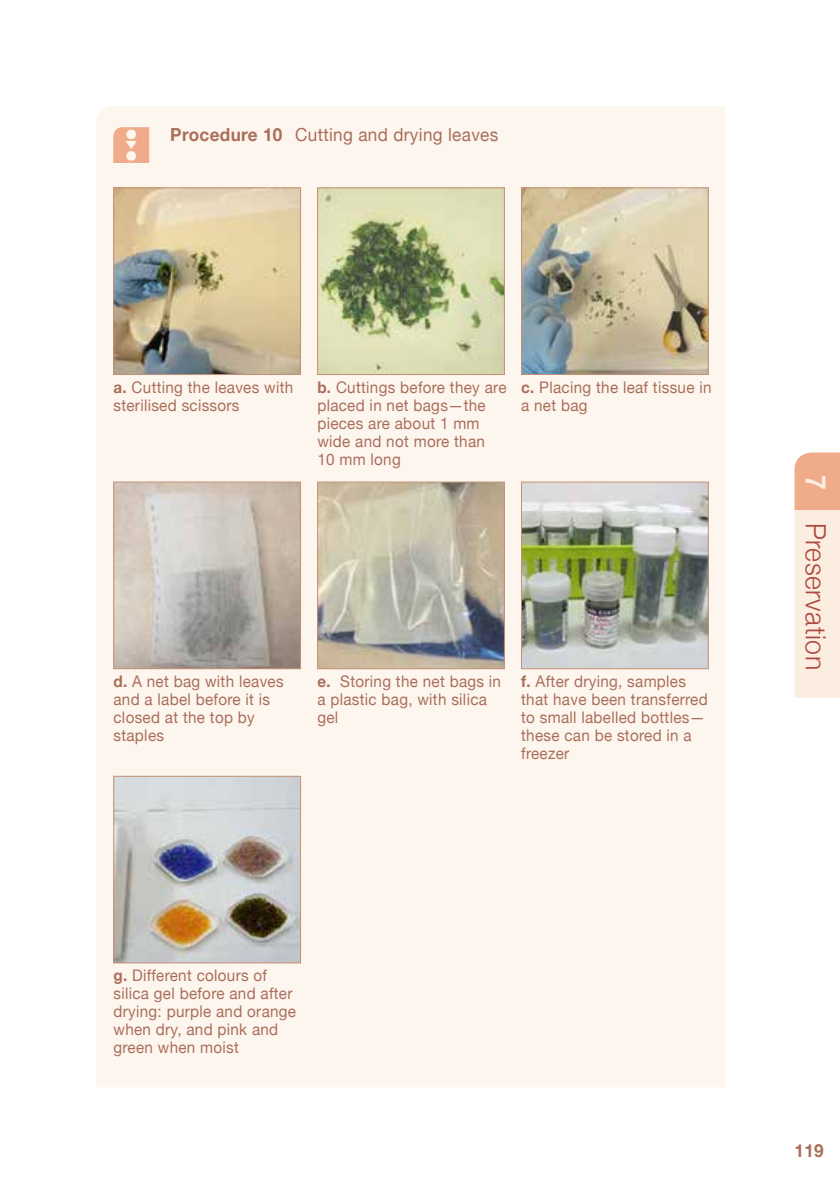
<style>
.page{position:relative;width:840px;height:1191px;background:#fff}
.page>*{position:absolute;margin:0;border:0;box-sizing:border-box;transform-origin:0 0}
.t1{font:36px "IFSWEETPOT Figure";color:#efab8a}
.t2{font:300 28px "Helvetica Neue";letter-spacing:.02em;color:#ad4940;scale:.95 1}
.t3{font:700 28px "Helvetica Neue";color:#fbeddf;scale:.95 1}
.t4{font:18px "Helvetica Neue";letter-spacing:.02em;color:#aa6e5a;scale:.95 1}
.t5{font:700 18px "Helvetica Neue";color:#aa6e5a;scale:.95 1}
.t6{font:16px/18px "Helvetica Neue";letter-spacing:.02em;color:#aa6e5a;scale:.95 1}
.s1{font-weight:700}
</style>
<div class="page">
<div style="left:97px;top:106px;width:627px;height:981px;background:#fdf6ef"></div>
<img style="left:115px;top:190px;width:183px;height:183px">
<div style="left:113px;top:188px;width:187px;height:187px;border:1px solid #c59073"></div>
<img style="left:319px;top:190px;width:183px;height:183px">
<div style="left:317px;top:188px;width:187px;height:187px;border:1px solid #c59073"></div>
<img style="left:523px;top:190px;width:183px;height:183px">
<div style="left:521px;top:188px;width:187px;height:187px;border:1px solid #c59073"></div>
<img style="left:115px;top:484px;width:183px;height:183px">
<div style="left:113px;top:482px;width:187px;height:187px;border:1px solid #c59073"></div>
<img style="left:319px;top:484px;width:183px;height:183px">
<div style="left:317px;top:482px;width:187px;height:187px;border:1px solid #c59073"></div>
<img style="left:523px;top:484px;width:183px;height:183px">
<div style="left:521px;top:482px;width:187px;height:187px;border:1px solid #c59073"></div>
<img style="left:115px;top:778px;width:183px;height:183px">
<div style="left:113px;top:776px;width:187px;height:187px;border:1px solid #c59073"></div>
<svg style="left:794px;top:452px;width:45px;height:245px;background:#f8decc"></svg>
<p class="t1" style="left:113px;top:127px;width:37px">•</p>
<p class="t4" style="left:170px;top:123px;width:346px"><span class="s1">Procedure 10</span> Cutting and drying leaves</p>
<p class="t6" style="left:113px;top:378px;width:191px"><span class="s1">a.</span> Cutting the leaves with sterilised scissors</p>
<p class="t6" style="left:317px;top:378px;width:200px"><span class="s1">b.</span> Cuttings before they are placed in net bags—the pieces are about 1 mm wide and not more than<br>10 mm long</p>
<p class="t6" style="left:521px;top:378px;width:202px"><span class="s1">c.</span> Placing the leaf tissue in a net bag</p>
<p class="t6" style="left:113px;top:672px;width:180px"><span class="s1">d.</span> A net bag with leaves and a label before it is closed at the top by staples</p>
<p class="t6" style="left:317px;top:672px;width:195px"><span class="s1">e.</span> Storing the net bags in a plastic bag, with silica gel</p>
<p class="t6" style="left:521px;top:672px;width:198px"><span class="s1">f.</span> After drying, samples that have been transferred to small labelled bottles— these can be stored in a freezer</p>
<p class="t6" style="left:113px;top:966px;width:194px"><span class="s1">g.</span> Different colours of silica gel before and after drying: purple and orange when dry, and pink and green when moist</p>
<h2 class="t3" style="left:832px;top:474px;width:17px;rotate:90deg">7</h2>
<h2 class="t2" style="left:832px;top:522px;width:157px;rotate:90deg">Preservation</h2>
<p class="t5" style="left:794px;top:1139px;width:32px">119</p>
</div>
